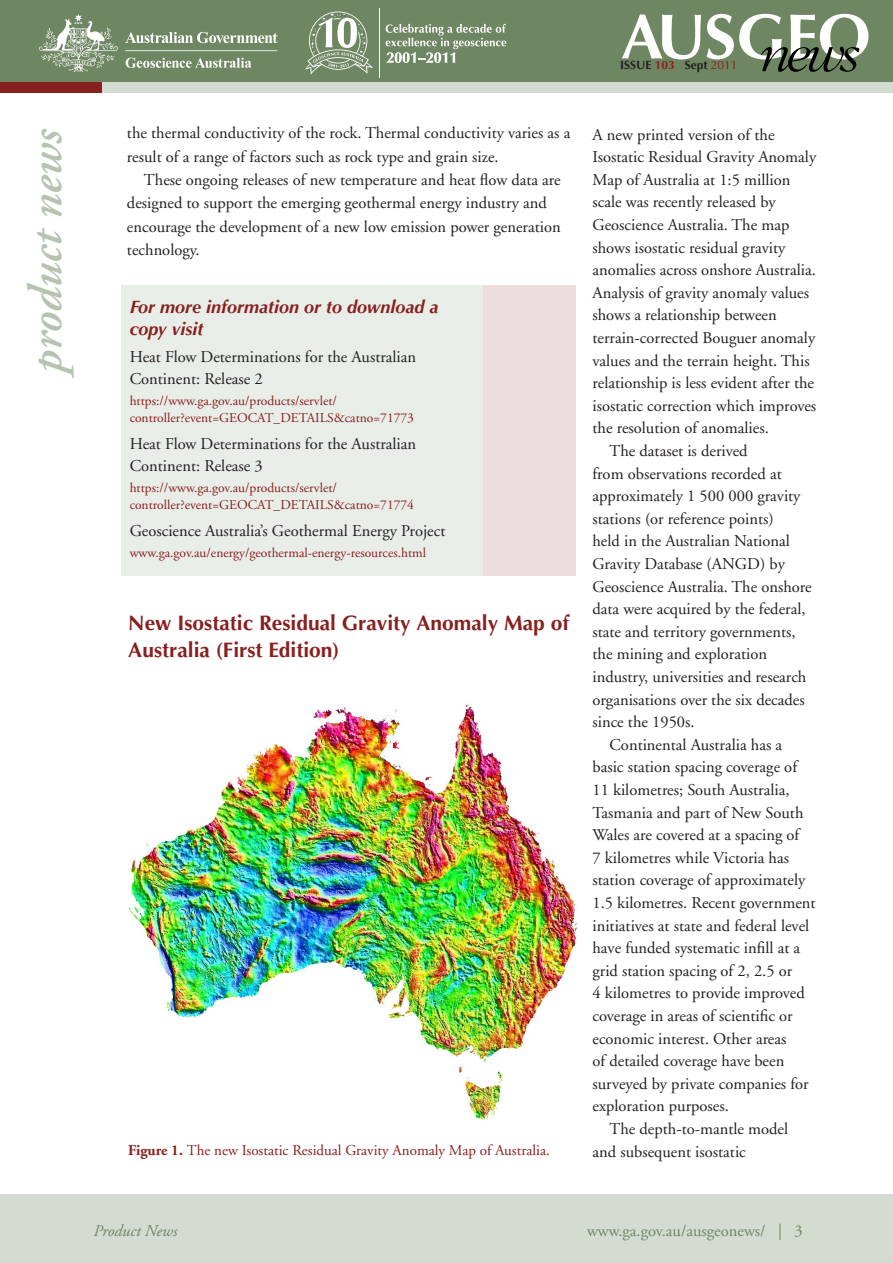
<style>
.page{position:relative;width:893px;height:1263px;background:#fff}
.page>*{position:absolute;margin:0;border:0;box-sizing:border-box;transform-origin:0 0}
.t1{font:italic 600 48px "Adobe Garamond";color:#b7c3b1}
.H5_inbrief_product_e{font:700 21px/27.2px "Optima";color:#88201f}
.H4_references_relate{font:italic 700 18px/21.8px "Optima";color:#88201f}
.body{font:16.5px/22.6px "Adobe Garamond";color:#231f20}
.body_first_para{font:16.5px/22.6px "Adobe Garamond";color:#231f20}
.t2{font:16.5px "Adobe Garamond";color:#6f8663}
.t3{font:italic 16.5px "Adobe Garamond";color:#6f8663}
.t4{font:15px "Adobe Garamond";color:#88201f}
.links{font:13.5px/16.6px "Adobe Garamond";color:#88201f}
.t5{font:700 12px "Optima";color:#231f20}
.s1{color:#88201f}
.s2{font-weight:400;color:#88201f}
.s3{font-weight:700}
.s4{font-style:inherit}
</style>
<div class="page">
<div style="left:0;top:13px;width:893px;height:80px;background:#d4dbd0"></div>
<div style="left:0;top:11px;width:102px;height:82px;background:#88201f"></div>
<div style="left:0;top:0;width:893px;height:82px;background:#6f8663"></div>
<div style="left:0;top:1195px;width:893px;height:68px;background:#d4dbd0"></div>
<svg style="left:622px;top:14px;width:79px;height:45px"></svg>
<svg style="left:707px;top:14px;width:161px;height:58px"></svg>
<img style="left:39px;top:14px;width:239px;height:59px">
<hr style="left:379px;top:9px;width:1px;height:69px;background:#fff">
<svg style="left:305px;top:11px;width:68px;height:64px"></svg>
<svg style="left:386px;top:24px;width:120px;height:39px"></svg>
<div style="left:121px;top:285px;width:372px;height:291px;background:#e9ede8"></div>
<div style="left:483px;top:285px;width:92px;height:291px;background:#eddedd"></div>
<img style="left:129px;top:704px;width:447px;height:416px">
<p class="t5" style="left:620px;top:58px;width:119px">ISSUE <span class="s1">103</span> Sept <span class="s2">2011</span></p>
<h1 class="t1" style="left:20px;top:373px;width:246px;rotate:-90deg">product news</h1>
<p class="body" style="left:127px;top:122px;width:445px;line-height:23.4px">the thermal conductivity of the rock. Thermal conductivity varies as a result of a range of factors such as rock type and grain size.</p>
<p class="body" style="left:127px;top:169px;width:435px;line-height:23.4px;text-indent:17px">These ongoing releases of new temperature and heat flow data are designed to support the emerging geothermal energy industry and encourage the development of a new low emission power generation technology.</p>
<p class="H4_references_relate" style="left:130px;top:296px;width:310px">For more information or to download a copy visit</p>
<p class="body_first_para" style="left:130px;top:345px;width:288px">Heat Flow Determinations for the Australian<br>Continent: Release 2</p>
<p class="links" style="left:130px;top:393px;width:286px">https://www.ga.gov.au/products/servlet/ controller?event=GEOCAT_DETAILS&amp;catno=71773</p>
<p class="body_first_para" style="left:130px;top:433px;width:288px">Heat Flow Determinations for the Australian<br>Continent: Release 3</p>
<p class="links" style="left:130px;top:480px;width:286px">https://www.ga.gov.au/products/servlet/ controller?event=GEOCAT_DETAILS&amp;catno=71774</p>
<p class="body_first_para" style="left:130px;top:520px;width:317px">Geoscience Australia’s Geothermal Energy Project</p>
<p class="links" style="left:130px;top:545px;width:298px">www.ga.gov.au/energy/geothermal-energy-resources.html</p>
<p class="H5_inbrief_product_e" style="left:128px;top:609px;width:442px">New Isostatic Residual Gravity Anomaly Map of<br>Australia (First Edition)</p>
<p class="t4" style="left:128px;top:1142px;width:423px"><span class="s3">Figure 1.</span> The new Isostatic Residual Gravity Anomaly Map of Australia.</p>
<p class="body_first_para" style="left:592px;top:123px;width:225px">A new printed version of the Isostatic Residual Gravity Anomaly Map of Australia at 1:5 million scale was recently released by Geoscience Australia. The map shows isostatic residual gravity anomalies across onshore Australia.<br>Analysis of gravity anomaly values shows a relationship between terrain-corrected Bouguer anomaly values and the terrain height. This relationship is less evident after the isostatic correction which improves the resolution of anomalies.</p>
<p class="body" style="left:592px;top:440px;width:221px;text-indent:17px">The dataset is derived<br>from observations recorded at approximately 1 500 000 gravity stations (or reference points)<br>held in the Australian National<br>Gravity Database (ANGD) by<br>Geoscience Australia. The onshore data were acquired by the federal, state and territory governments, the mining and exploration industry, universities and research organisations over the six decades since the 1950s.</p>
<p class="body" style="left:592px;top:734px;width:225px;text-indent:17px">Continental Australia has a basic station spacing coverage of<br>11 kilometres; South Australia,<br>Tasmania and part of New South<br>Wales are covered at a spacing of<br>7 kilometres while Victoria has station coverage of approximately<br>1.5 kilometres. Recent government initiatives at state and federal level have funded systematic infill at a grid station spacing of 2, 2.5 or<br>4 kilometres to provide improved coverage in areas of scientific or economic interest. Other areas<br>of detailed coverage have been surveyed by private companies for exploration purposes.</p>
<p class="body" style="left:592px;top:1118px;width:197px;text-indent:17px">The depth-to-mantle model and subsequent isostatic</p>
<p class="t3" style="left:94px;top:1222px;width:85px">Product News</p>
<p class="t2" style="left:587px;top:1222px;width:217px">www.ga.gov.au/ausgeonews/ | <span class="s4">3</span></p>
</div>
